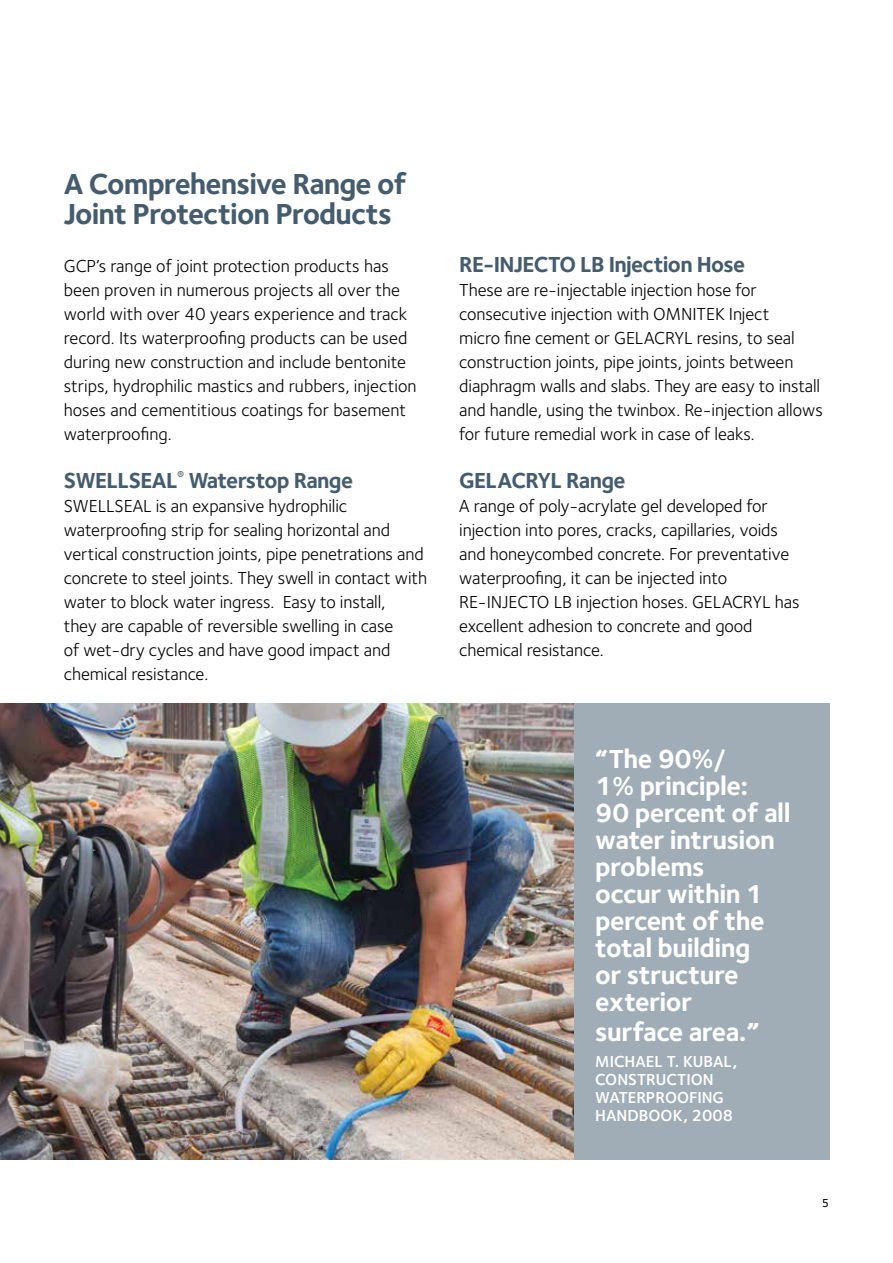
<style>
.page{position:relative;width:893px;height:1263px;background:#fff}
.page>*{position:absolute;margin:0;border:0;box-sizing:border-box;transform-origin:0 0}
.t1{font:700 30px/30px "Foundry Sterling";letter-spacing:-.03em;color:#445c6d}
.t2{font:700 27px/27px "Foundry Sterling";letter-spacing:-.02em;color:#fff}
.t3{font:700 22.5px "Foundry Sterling";letter-spacing:-.03em;color:#445c6d}
.t4{font:18px/24px "Foundry Sterling";letter-spacing:-.005em;color:#000}
.t5{font:600 16.5px/18px "Foundry Sterling";color:#fff}
.t6{font:500 12px "Foundry Sterling";color:#000}
</style>
<div class="page">
<img style="left:0;top:704px;width:574px;height:456px">
<div style="left:574px;top:704px;width:255px;height:456px;background:#a0adb7"></div>
<h1 class="t1" style="left:64px;top:170px;width:345px">A Comprehensive Range of<br>Joint Protection Products</h1>
<p class="t4" style="left:64px;top:254px;width:354px">GCP’s range of joint protection products has been proven in numerous projects all over the world with over 40 years experience and track record. Its waterproofing products can be used during new construction and include bentonite strips, hydrophilic mastics and rubbers, injection hoses and cementitious coatings for basement waterproofing.</p>
<p class="t3" style="left:64px;top:467px;width:291px">SWELLSEAL<sup>®</sup> Waterstop Range</p>
<p class="t4" style="left:64px;top:494px;width:365px">SWELLSEAL is an expansive hydrophilic waterproofing strip for sealing horizontal and vertical construction joints, pipe penetrations and concrete to steel joints. They swell in contact with water to block water ingress. Easy to install,<br>they are capable of reversible swelling in case<br>of wet-dry cycles and have good impact and chemical resistance.</p>
<p class="t3" style="left:459px;top:251px;width:288px">RE-INJECTO LB Injection Hose</p>
<p class="t4" style="left:459px;top:278px;width:365px">These are re-injectable injection hose for consecutive injection with OMNITEK Inject<br>micro fine cement or GELACRYL resins, to seal construction joints, pipe joints, joints between diaphragm walls and slabs. They are easy to install and handle, using the twinbox. Re-injection allows for future remedial work in case of leaks.</p>
<p class="t3" style="left:459px;top:467px;width:168px">GELACRYL Range</p>
<p class="t4" style="left:459px;top:494px;width:342px">A range of poly-acrylate gel developed for injection into pores, cracks, capillaries, voids and honeycombed concrete. For preventative waterproofing, it can be injected into RE-INJECTO LB injection hoses. GELACRYL has excellent adhesion to concrete and good chemical resistance.</p>
<h2 class="t2" style="left:595px;top:746px;width:197px">“The 90%/<br>1% principle:<br>90 percent of all water intrusion problems<br>occur within 1 percent of the total building<br>or structure exterior</h2>
<h2 class="t2" style="left:595px;top:1019px;width:166px">surface area.”</h2>
<p class="t5" style="left:595px;top:1053px;width:143px">MICHAEL T. KUBAL,<br>CONSTRUCTION<br>WATERPROOFING<br>HANDBOOK, 2008</p>
<p class="t6" style="left:822px;top:1196px;width:9px">5</p>
</div>
